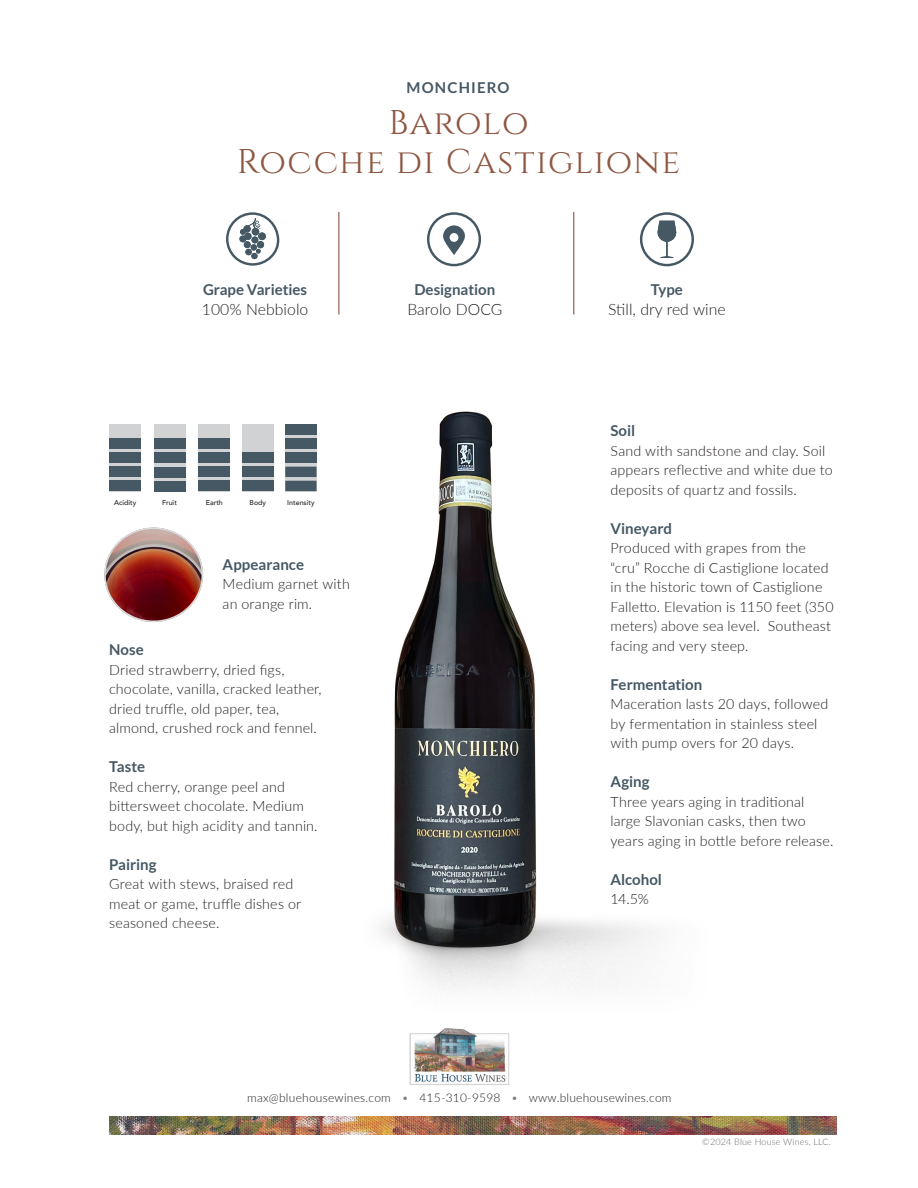
<style>
.page{position:relative;width:918px;height:1188px;background:#fff}
.page>*{position:absolute;margin:0;border:0;box-sizing:border-box;transform-origin:0 0}
.t1{font:34.35px/39px "Cinzel";letter-spacing:.035em;color:#8e5742;text-align:center}
.t2{font:300 15.75px "Lato";letter-spacing:.005em;color:#231f20}
.t3{font:700 15px "Lato";color:#455864}
.t4{font:700 15px "Lato";letter-spacing:.08em;color:#455864}
.t5{font:300 14.25px/19.5px "Lato";letter-spacing:.01em;color:#231f20}
.t6{font:300 12px "Lato";letter-spacing:.02em;color:#231f20}
.t7{font:300 9px "Lato";letter-spacing:.02em;color:#6c6d70}
.t8{font:500 7.05px "Avenir";color:#231f20}
.s1{color:#808285}
</style>
<div class="page">
<img style="left:381px;top:411px;width:276px;height:580px">
<img style="left:109px;top:1116px;width:727px;height:18px">
<img style="left:409px;top:1028px;width:100px;height:57px">
<svg style="left:226px;top:212px;width:54px;height:54px"></svg>
<div style="left:427px;top:212px;width:54px;height:54px;border:2px solid #455864;border-radius:50%"></div>
<svg style="left:443px;top:225px;width:22px;height:30px"></svg>
<div style="left:640px;top:212px;width:54px;height:54px;border:2px solid #455864;border-radius:50%"></div>
<svg style="left:657px;top:221px;width:20px;height:37px"></svg>
<hr style="left:338px;top:212px;width:1px;height:103px;background:#8e5742">
<hr style="left:573px;top:212px;width:1px;height:103px;background:#8e5742">
<div style="left:110px;top:424px;width:31px;height:67px;background:#d1d2d4"></div>
<div style="left:110px;top:481px;width:31px;height:10px;background:#455864"></div>
<div style="left:110px;top:467px;width:31px;height:10px;background:#455864"></div>
<div style="left:110px;top:453px;width:31px;height:10px;background:#455864"></div>
<div style="left:110px;top:438px;width:31px;height:11px;background:#455864"></div>
<div style="left:154px;top:424px;width:31px;height:67px;background:#d1d2d4"></div>
<div style="left:154px;top:481px;width:31px;height:10px;background:#455864"></div>
<div style="left:154px;top:467px;width:31px;height:10px;background:#455864"></div>
<div style="left:198px;top:424px;width:31px;height:67px;background:#d1d2d4"></div>
<div style="left:198px;top:481px;width:31px;height:10px;background:#455864"></div>
<div style="left:198px;top:467px;width:31px;height:10px;background:#455864"></div>
<div style="left:198px;top:453px;width:31px;height:10px;background:#455864"></div>
<div style="left:198px;top:438px;width:31px;height:11px;background:#455864"></div>
<svg style="left:285px;top:434px;width:32px;height:47px"></svg>
<div style="left:285px;top:481px;width:32px;height:10px;background:#455864"></div>
<div style="left:285px;top:467px;width:32px;height:10px;background:#455864"></div>
<div style="left:242px;top:424px;width:31px;height:67px;background:#d1d2d4"></div>
<div style="left:242px;top:481px;width:31px;height:10px;background:#455864"></div>
<div style="left:242px;top:467px;width:31px;height:10px;background:#455864"></div>
<div style="left:154px;top:453px;width:31px;height:10px;background:#455864"></div>
<div style="left:154px;top:438px;width:31px;height:11px;background:#455864"></div>
<div style="left:242px;top:453px;width:31px;height:10px;background:#455864"></div>
<div style="left:285px;top:453px;width:32px;height:10px;background:#455864"></div>
<div style="left:285px;top:439px;width:32px;height:10px;background:#455864"></div>
<div style="left:285px;top:424px;width:32px;height:10px;background:#455864"></div>
<img style="left:104px;top:527px;width:100px;height:95px">
<p class="t4" style="left:407px;top:79px;width:105px">MONCHIERO</p>
<p class="t1" style="left:237px;top:104px;width:445px">Barolo<br>Rocche di Castiglione</p>
<p class="t3" style="left:203px;top:281px;width:106px">Grape Varieties</p>
<p class="t2" style="left:202px;top:298px;width:108px">100% Nebbiolo</p>
<p class="t3" style="left:414px;top:281px;width:82px">Designation</p>
<p class="t2" style="left:407px;top:298px;width:97px">Barolo DOCG</p>
<p class="t8" style="left:114px;top:496px;width:24px">Acidity</p>
<p class="t8" style="left:162px;top:496px;width:16px">Fruit</p>
<p class="t8" style="left:206px;top:496px;width:19px">Earth</p>
<p class="t8" style="left:250px;top:496px;width:18px">Body</p>
<p class="t8" style="left:287px;top:496px;width:29px">Intensity</p>
<p class="t3" style="left:223px;top:556px;width:83px">Appearance</p>
<p class="t5" style="left:223px;top:574px;width:129px">Medium garnet with an orange rim.</p>
<p class="t3" style="left:109px;top:641px;width:36px">Nose</p>
<p class="t5" style="left:109px;top:660px;width:214px">Dried strawberry, dried figs, chocolate, vanilla, cracked leather, dried truffle, old paper, tea, almond, crushed rock and fennel.</p>
<p class="t3" style="left:109px;top:758px;width:37px">Taste</p>
<p class="t5" style="left:109px;top:777px;width:210px">Red cherry, orange peel and bittersweet chocolate. Medium body, but high acidity and tannin.</p>
<p class="t3" style="left:109px;top:856px;width:49px">Pairing</p>
<p class="t5" style="left:109px;top:874px;width:194px">Great with stews, braised red meat or game, truffle dishes or seasoned cheese.</p>
<p class="t3" style="left:651px;top:281px;width:34px">Type</p>
<p class="t2" style="left:608px;top:298px;width:119px">Still, dry red wine</p>
<p class="t3" style="left:610px;top:422px;width:26px">Soil</p>
<p class="t5" style="left:610px;top:440px;width:224px">Sand with sandstone and clay. Soil appears reflective and white due to deposits of quartz and fossils.</p>
<p class="t3" style="left:610px;top:519px;width:63px">Vineyard</p>
<p class="t5" style="left:610px;top:538px;width:225px">Produced with grapes from the “cru” Rocche di Castiglione located in the historic town of Castiglione<br>Falletto. Elevation is 1150 feet (350 meters) above sea level. Southeast facing and very steep.</p>
<p class="t3" style="left:610px;top:675px;width:93px">Fermentation</p>
<p class="t5" style="left:610px;top:694px;width:219px">Maceration lasts 20 days, followed by fermentation in stainless steel with pump overs for 20 days.</p>
<p class="t3" style="left:610px;top:773px;width:41px">Aging</p>
<p class="t5" style="left:610px;top:791px;width:224px">Three years aging in traditional large Slavonian casks, then two years aging in bottle before release.</p>
<p class="t3" style="left:610px;top:870px;width:53px">Alcohol</p>
<p class="t5" style="left:610px;top:889px;width:40px">14.5%</p>
<p class="t6" style="left:247px;top:1090px;width:426px">max@bluehousewines.com <span class="s1">•</span> 415-310-9598 <span class="s1">•</span> www.bluehousewines.com</p>
<p class="t7" style="left:702px;top:1135px;width:130px">©2024 Blue House Wines, LLC.</p>
</div>
